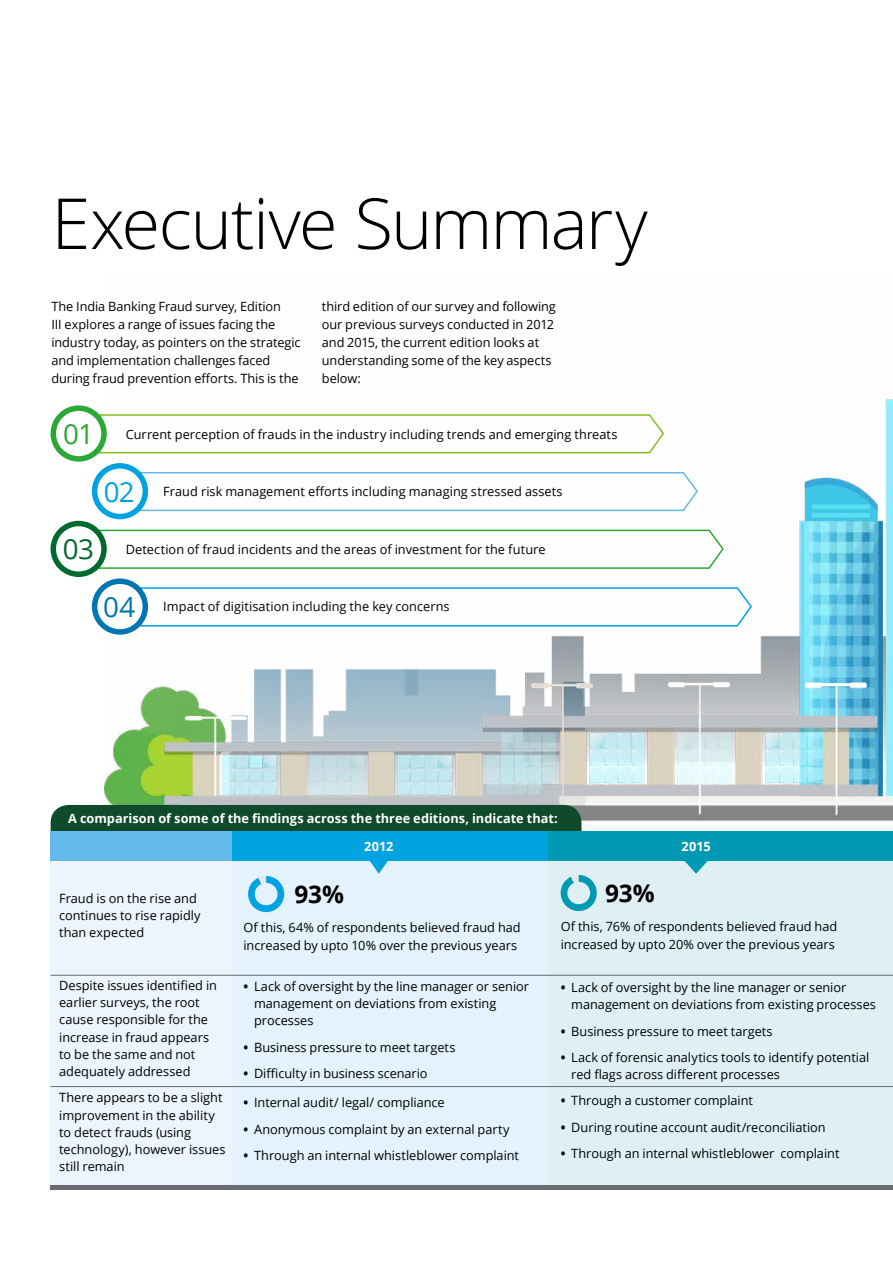
<style>
.page{position:relative;width:893px;height:1263px;background:#fff}
.page>*{position:absolute;margin:0;border:0;box-sizing:border-box;transform-origin:0 0}
.t1{font:300 70.5px "Open Sans";letter-spacing:-.025em;color:#000}
.t2{font:700 24.3px "Open Sans";color:#000}
.t3{font:12.75px/17.2px "Open Sans";color:#000}
.t4{font:700 12.75px "Open Sans";color:#fff}
.s1{font-size:27.75px;color:#2ba835}
.s2{font-size:27.75px;color:#00a3e2}
.s3{font-size:27.75px;color:#00692e}
.s4{font-size:27.75px;color:#0076b3}
.s5{font-weight:700}
</style>
<div class="page">
<svg style="left:53px;top:408px;width:51px;height:51px"></svg>
<div style="left:51px;top:405px;width:56px;height:57px;border:5px solid #2ba835;border-radius:50%"></div>
<div style="left:51px;top:521px;width:56px;height:56px;border:5px solid #00692e;border-radius:50%"></div>
<svg style="left:95px;top:466px;width:50px;height:51px"></svg>
<div style="left:92px;top:463px;width:56px;height:56px;border:5px solid #00a3e2;border-radius:50%"></div>
<svg style="left:95px;top:581px;width:50px;height:51px"></svg>
<div style="left:92px;top:578px;width:56px;height:57px;border:5px solid #0076b3;border-radius:50%"></div>
<img style="left:105px;top:399px;width:788px;height:433px">
<div style="left:51px;top:850px;width:243px;height:337px;background:#ecf5fd"></div>
<div style="left:233px;top:850px;width:328px;height:337px;background:#e3f2fc"></div>
<div style="left:51px;top:805px;width:530px;height:45px;background:#0f4a2b;border-radius:18px"></div>
<div style="left:51px;top:832px;width:243px;height:29px;background:#61baea"></div>
<div style="left:233px;top:832px;width:315px;height:29px;background:#00a3e2"></div>
<svg style="left:370px;top:861px;width:18px;height:13px"></svg>
<div style="left:548px;top:850px;width:345px;height:337px;background:#dff0f5"></div>
<div style="left:548px;top:832px;width:345px;height:29px;background:#0099b3"></div>
<svg style="left:684px;top:861px;width:24px;height:13px"></svg>
<svg style="left:248px;top:876px;width:36px;height:36px"></svg>
<div style="left:255px;top:883px;width:22px;height:22px;background:#e3f2fc;border-radius:50%"></div>
<svg style="left:561px;top:875px;width:36px;height:36px"></svg>
<div style="left:567px;top:882px;width:23px;height:22px;background:#dff0f5;border-radius:50%"></div>
<hr style="left:51px;top:1086px;width:842px;height:1px;background:#6a6c71">
<hr style="left:51px;top:975px;width:842px;height:1px;background:#6a6c71">
<hr style="left:51px;top:1185px;width:842px;height:4px;background:#6a6c71">
<h1 class="t1" style="left:51px;top:175px;width:598px">Executive Summary</h1>
<p class="t3" style="left:51px;top:297px;width:251px;line-height:18px">The India Banking Fraud survey, Edition<br>III explores a range of issues facing the industry today, as pointers on the strategic and implementation challenges faced during fraud prevention efforts. This is the</p>
<p class="t3" style="left:322px;top:297px;width:235px;line-height:18px">third edition of our survey and following our previous surveys conducted in 2012 and 2015, the current edition looks at understanding some of the key aspects below:</p>
<p class="t3" style="left:63px;top:425px;width:556px"><span class="s1">01</span> Current perception of frauds in the industry including trends and emerging threats</p>
<p class="t3" style="left:104px;top:482px;width:460px"><span class="s2">02</span> Fraud risk management efforts including managing stressed assets</p>
<p class="t3" style="left:63px;top:540px;width:484px"><span class="s3">03</span> Detection of fraud incidents and the areas of investment for the future</p>
<p class="t3" style="left:103px;top:598px;width:348px"><span class="s4">04</span> Impact of digitisation including the key concerns</p>
<p class="t4" style="left:68px;top:809px;width:491px">A comparison of some of the findings across the three editions, indicate that:</p>
<p class="t4" style="left:364px;top:837px;width:31px">2012</p>
<p class="t4" style="left:681px;top:837px;width:31px">2015</p>
<p class="t3" style="left:59px;top:889px;width:139px">Fraud is on the rise and</p>
<h2 class="t2" style="left:605px;top:876px;width:51px">93%</h2>
<p class="t3" style="left:59px;top:906px;width:143px">continues to rise rapidly than expected</p>
<p class="t3" style="left:59px;top:976px;width:159px">Despite issues identified in earlier surveys, the root cause responsible for the increase in fraud appears to be the same and not adequately addressed</p>
<p class="t3" style="left:59px;top:1089px;width:168px">There appears to be a slight improvement in the ability to detect frauds (using technology), however issues still remain</p>
<h2 class="t2" style="left:294px;top:877px;width:51px">93%</h2>
<p class="t3" style="left:561px;top:918px;width:278px">Of this, 76% of respondents believed fraud had increased by upto 20% over the previous years</p>
<p class="t3" style="left:571px;top:978px;width:306px;text-indent:-11px"><span class="s5">•</span> Lack of oversight by the line manager or senior management on deviations from existing processes</p>
<p class="t3" style="left:561px;top:1022px;width:213px"><span class="s5">•</span> Business pressure to meet targets</p>
<p class="t3" style="left:571px;top:1048px;width:300px;text-indent:-11px"><span class="s5">•</span> Lack of forensic analytics tools to identify potential red flags across different processes</p>
<p class="t3" style="left:561px;top:1092px;width:194px"><span class="s5">•</span> Through a customer complaint</p>
<p class="t3" style="left:561px;top:1118px;width:267px"><span class="s5">•</span> During routine account audit/reconciliation</p>
<p class="t3" style="left:561px;top:1144px;width:280px"><span class="s5">•</span> Through an internal whistleblower complaint</p>
<p class="t3" style="left:243px;top:919px;width:279px">Of this, 64% of respondents believed fraud had increased by upto 10% over the previous years</p>
<p class="t3" style="left:254px;top:977px;width:277px;text-indent:-11px"><span class="s5">•</span> Lack of oversight by the line manager or senior management on deviations from existing processes</p>
<p class="t3" style="left:243px;top:1038px;width:213px"><span class="s5">•</span> Business pressure to meet targets</p>
<p class="t3" style="left:243px;top:1064px;width:186px"><span class="s5">•</span> Difficulty in business scenario</p>
<p class="t3" style="left:243px;top:1094px;width:203px"><span class="s5">•</span> Internal audit/ legal/ compliance</p>
<p class="t3" style="left:243px;top:1120px;width:268px"><span class="s5">•</span> Anonymous complaint by an external party</p>
<p class="t3" style="left:243px;top:1146px;width:277px"><span class="s5">•</span> Through an internal whistleblower complaint</p>
</div>
